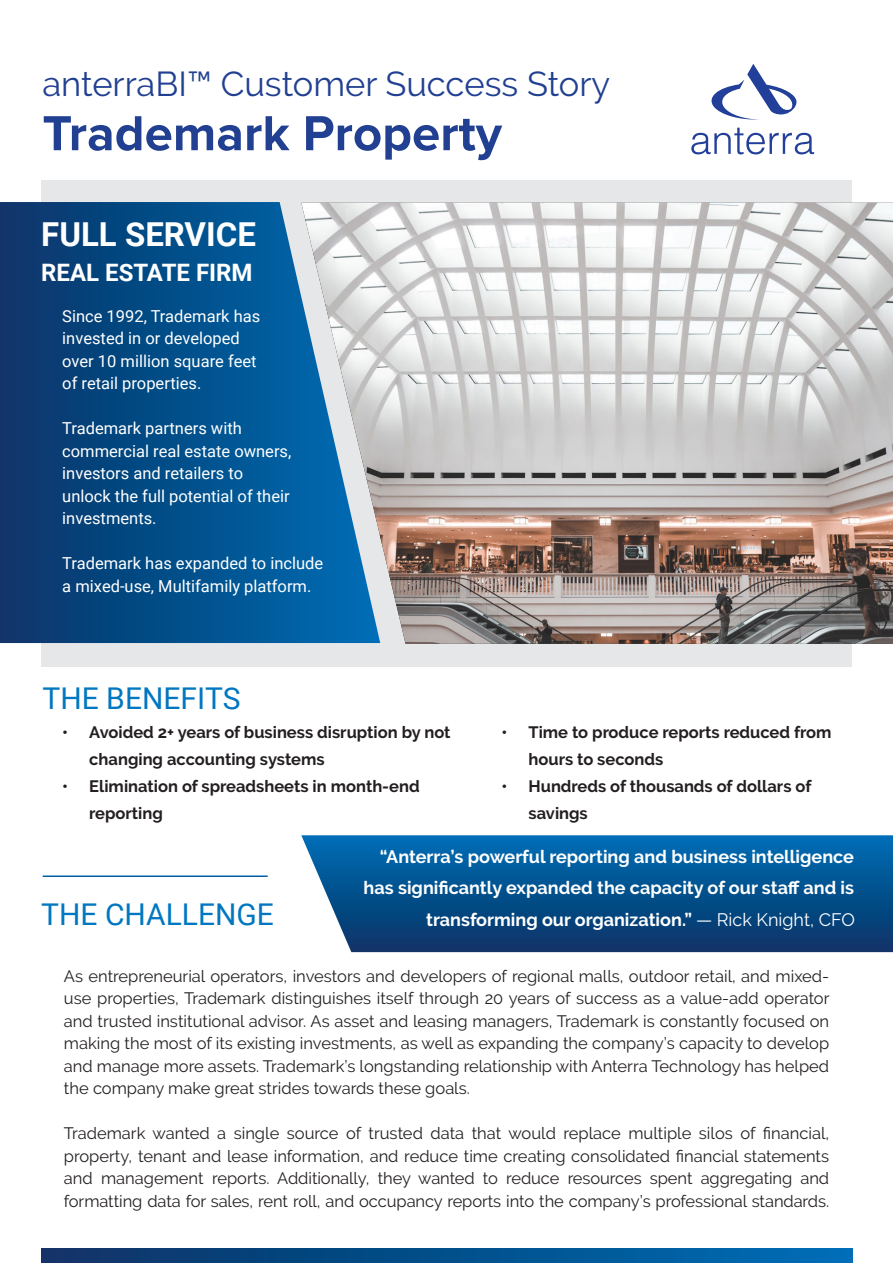
<style>
.page{position:relative;width:893px;height:1263px;background:#fff}
.page>*{position:absolute;margin:0;border:0;box-sizing:border-box;transform-origin:0 0}
.body_text{font:700 51px "Proxima Nova";color:#214091}
.body_text-2{font:34.5px "Raleway";color:#214091}
.body_text_center{font:700 33px "Roboto";color:#fff}
.body_text_center-2{font:30px "Roboto";color:#0077c0}
.body_text_center-3{font:700 24px "Roboto";color:#fff}
.body_text-3{font:700 18px/31.5px "Raleway";color:#fff;text-align:right}
.body_text_center-4{font:16.5px/22.5px "Raleway";letter-spacing:-.005em;color:#231f20;text-align:justify}
.body_text-4{font:16.5px/22.5px "Roboto";color:#fff}
.t1{font:700 16.5px/27px "Raleway";color:#231f20}
.s1{font-weight:400}
</style>
<div class="page">
<div style="left:41px;top:181px;width:811px;height:486px;background:#e6e7e9"></div>
<svg style="left:0;top:202px;width:380px;height:441px;background:#064b86"></svg>
<svg style="left:41px;top:1248px;width:811px;height:15px;background:#044f8d"></svg>
<svg style="left:691px;top:128px;width:123px;height:26px"></svg>
<svg style="left:711px;top:64px;width:86px;height:56px"></svg>
<img style="left:301px;top:203px;width:592px;height:441px">
<svg style="left:301px;top:835px;width:592px;height:117px;background:#0f5893"></svg>
<p class="body_text-2" style="left:42px;top:64px;width:569px">anterraBI™ Customer Success Story</p>
<p class="body_text" style="left:42px;top:95px;width:461px">Trademark Property</p>
<p class="body_text_center" style="left:41px;top:211px;width:216px">FULL SERVICE</p>
<p class="body_text_center-3" style="left:41px;top:255px;width:213px">REAL ESTATE FIRM</p>
<p class="body_text-4" style="left:62px;top:304px;width:199px">Since 1992, Trademark has invested in or developed over 10 million square feet of retail properties.</p>
<p class="body_text-4" style="left:62px;top:416px;width:231px">Trademark partners with commercial real estate owners, investors and retailers to unlock the full potential of their investments.</p>
<p class="body_text-4" style="left:62px;top:551px;width:262px">Trademark has expanded to include</p>
<p class="body_text-4" style="left:62px;top:574px;width:251px">a mixed-use, Multifamily platform.</p>
<p class="body_text_center-2" style="left:43px;top:677px;width:200px">THE BENEFITS</p>
<p class="t1" style="left:89px;top:719px;width:363px;text-indent:-27px">• Avoided 2+ years of business disruption by not changing accounting systems</p>
<p class="t1" style="left:89px;top:773px;width:332px;text-indent:-27px">• Elimination of spreadsheets in month-end reporting</p>
<p class="t1" style="left:528px;top:719px;width:305px;text-indent:-27px">• Time to produce reports reduced from hours to seconds</p>
<p class="t1" style="left:528px;top:773px;width:284px;text-indent:-27px">• Hundreds of thousands of dollars of savings</p>
<p class="body_text_center-2" style="left:41px;top:894px;width:234px">THE CHALLENGE</p>
<p class="body_text-3" style="left:364px;top:840px;width:493px">“Anterra’s powerful reporting and business intelligence has significantly expanded the capacity of our staff and is transforming our organization.” <span class="s1">— Rick Knight, CFO</span></p>
<p class="body_text_center-4" style="left:64px;top:965px;width:767px">As entrepreneurial operators, investors and developers of regional malls, outdoor retail, and mixed&shy;use properties, Trademark distinguishes itself through 20 years of success as a value-add operator and trusted institutional advisor. As asset and leasing managers, Trademark is constantly focused on making the most of its existing investments, as well as expanding the company’s capacity to develop and manage more assets. Trademark’s longstanding relationship with Anterra Technology has helped the company make great strides towards these goals.</p>
<p class="body_text_center-4" style="left:64px;top:1122px;width:767px">Trademark wanted a single source of trusted data that would replace multiple silos of financial, property, tenant and lease information, and reduce time creating consolidated financial statements and management reports. Additionally, they wanted to reduce resources spent aggregating and formatting data for sales, rent roll, and occupancy reports into the company’s professional standards.</p>
</div>
